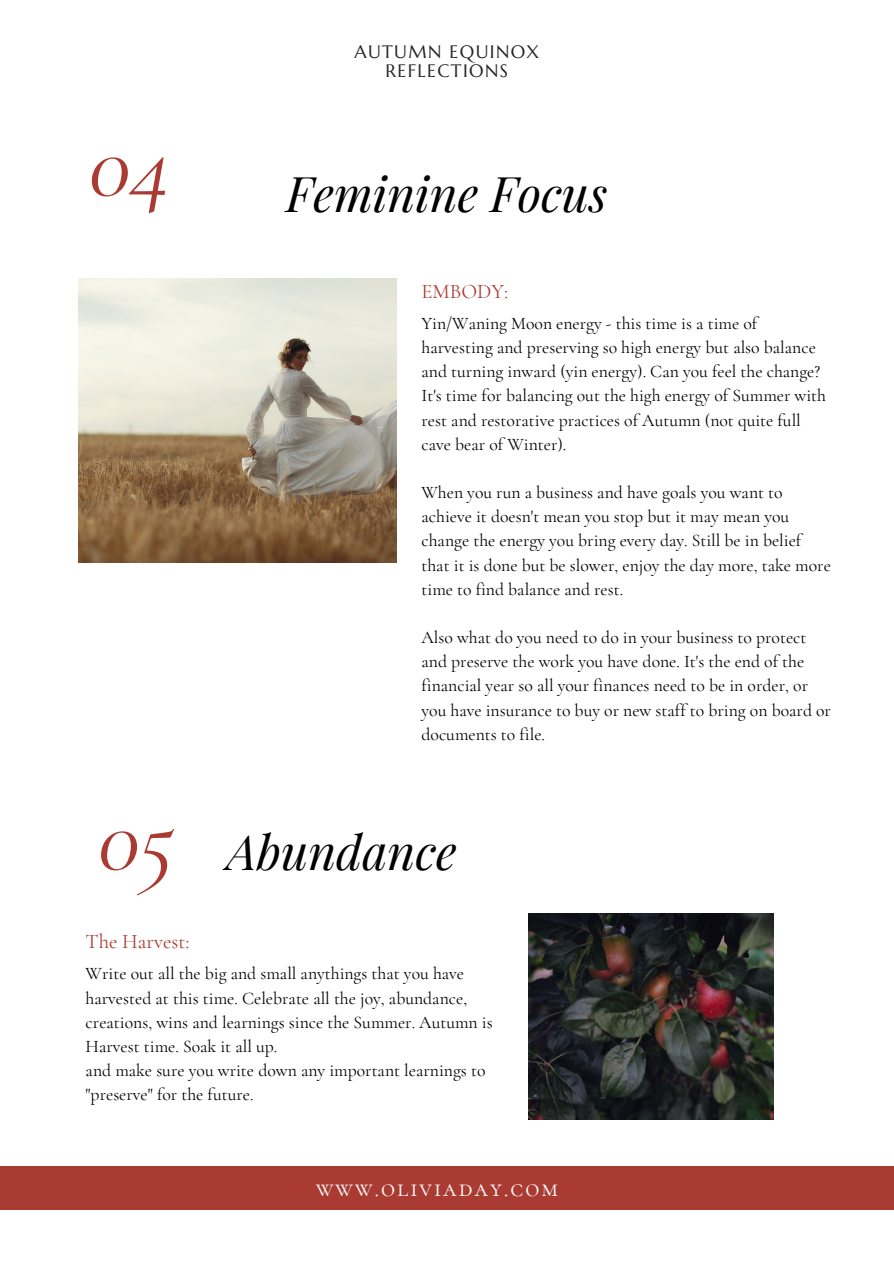
<style>
.page{position:relative;width:894px;height:1264px;background:#fff}
.page>*{position:absolute;margin:0;border:0;box-sizing:border-box;transform-origin:0 0}
.t1{font:italic 94.8px "Cormorant Garamond";color:#aa3b33}
.t2{font:italic 48px "Playfair Display";color:#000}
.t3{font:24.3px "Cormorant SC";letter-spacing:.08em;color:#fafafa}
.t4{font:20.7px "Cormorant Garamond";color:#aa3b33}
.t5{font:18px/19.2px "Marcellus";letter-spacing:.075em;color:#262626;text-align:center}
.t6{font:17.7px/24.2px "Cormorant Garamond";color:#000}
</style>
<div class="page">
<img style="left:79px;top:279px;width:317px;height:283px">
<img style="left:528px;top:913px;width:244px;height:206px">
<div style="left:0;top:1166px;width:893px;height:44px;background:#aa3b33"></div>
<p class="t1" style="left:89px;top:108px;width:83px">04</p>
<p class="t5" style="left:354px;top:42px;width:186px">AUTUMN EQUINOX<br>REFLECTIONS</p>
<h5 class="t2" style="left:286px;top:160px;width:322px">Feminine Focus</h5>
<p class="t4" style="left:421px;top:278px;width:88px">EMBODY:</p>
<p class="t6" style="left:421px;top:311px;width:406px">Yin/Waning Moon energy - this time is a time of harvesting and preserving so high energy but also balance and turning inward (yin energy). Can you feel the change?<br>It's time for balancing out the high energy of Summer with rest and restorative practices of Autumn (not quite full cave bear of Winter).</p>
<h1 class="t6" style="left:421px;top:480px;width:411px">When you run a business and have goals you want to achieve it doesn't mean you stop but it may mean you change the energy you bring every day. Still be in belief that it is done but be slower, enjoy the day more, take more time to find balance and rest.</h1>
<h3 class="t6" style="left:421px;top:625px;width:411px">Also what do you need to do in your business to protect and preserve the work you have done. It's the end of the financial year so all your finances need to be in order, or you have insurance to buy or new staff to bring on board or documents to file.</h3>
<p class="t1" style="left:98px;top:781px;width:79px">05</p>
<h4 class="t4" style="left:86px;top:929px;width:105px">The Harvest:</h4>
<p class="t2" style="left:227px;top:817px;width:231px">Abundance</p>
<p class="t6" style="left:86px;top:961px;width:408px">Write out all the big and small anythings that you have harvested at this time. Celebrate all the joy, abundance, creations, wins and learnings since the Summer. Autumn is Harvest time. Soak it all up.</p>
<h1 class="t6" style="left:86px;top:1058px;width:401px">and make sure you write down any important learnings to "preserve" for the future.</h1>
<h2 class="t3" style="left:316px;top:1173px;width:244px">www.oliviaday.com</h2>
</div>
